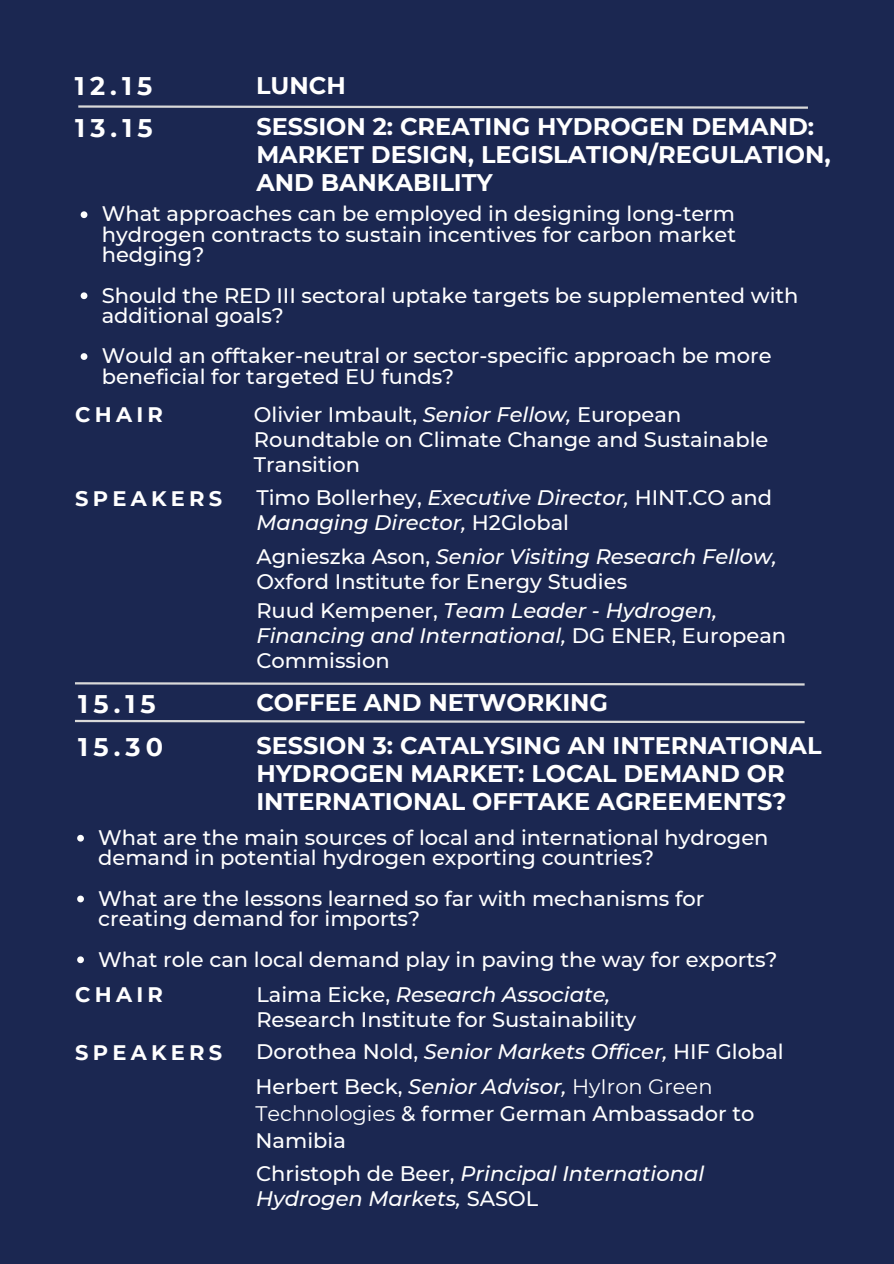
<style>
.page{position:relative;width:894px;height:1264px;background:#fff}
.page>*{position:absolute;margin:0;border:0;box-sizing:border-box;transform-origin:0 0}
.t1{font:700 25.5px "Montserrat";letter-spacing:.2em;color:#fff}
.t2{font:700 24px/28.2px "Montserrat";color:#fff}
.t3{font:500 21px/20.2px "Montserrat";color:#fff}
.t4{font:italic 500 21px/24.8px "Montserrat";color:#fff}
.t5{font:700 21px "Montserrat";letter-spacing:.2em;color:#fff}
.s1{font-style:italic}
.s2{font-style:normal}
.s3{font-weight:400;font-style:normal}
.s4{font-weight:400}
</style>
<div class="page">
<div style="left:0;top:0;width:893px;height:1263px;background:#1b2751"></div>
<svg style="left:81px;top:211px;width:6px;height:7px"></svg>
<svg style="left:81px;top:292px;width:6px;height:7px"></svg>
<svg style="left:81px;top:353px;width:6px;height:7px"></svg>
<svg style="left:75px;top:682px;width:730px;height:4px"></svg>
<svg style="left:75px;top:719px;width:730px;height:5px"></svg>
<svg style="left:77px;top:834px;width:7px;height:7px"></svg>
<svg style="left:77px;top:895px;width:7px;height:7px"></svg>
<svg style="left:77px;top:956px;width:7px;height:7px"></svg>
<svg style="left:78px;top:105px;width:730px;height:4px"></svg>
<p class="t1" style="left:75px;top:70px;width:79px">12.15</p>
<p class="t2" style="left:256px;top:72px;width:91px">LUNCH</p>
<p class="t1" style="left:75px;top:112px;width:79px">13.15</p>
<p class="t2" style="left:256px;top:112px;width:575px">SESSION 2: CREATING HYDROGEN DEMAND:<br>MARKET DESIGN, LEGISLATION/REGULATION,<br>AND BANKABILITY</p>
<p class="t3" style="left:102px;top:204px;width:635px;text-align:justify">What approaches can be employed in designing long-term hydrogen contracts to sustain incentives for carbon market hedging?</p>
<p class="t3" style="left:102px;top:285px;width:698px">Should the RED III sectoral uptake targets be supplemented with additional goals?</p>
<p class="t3" style="left:102px;top:345px;width:671px">Would an offtaker-neutral or sector-specific approach be more beneficial for targeted EU funds?</p>
<p class="t5" style="left:75px;top:402px;width:89px">CHAIR</p>
<p class="t3" style="left:254px;top:402px;width:516px;line-height:24.8px">Olivier Imbault, <span class="s1">Senior Fellow,</span> European<br>Roundtable on Climate Change and Sustainable<br>Transition</p>
<p class="t5" style="left:75px;top:486px;width:148px">SPEAKERS</p>
<p class="t4" style="left:256px;top:485px;width:517px"><span class="s2">Timo Bollerhey,</span> Executive Director, <span class="s2">HINT.CO and<br></span>Managing Director, <span class="s2">H2Global</span></p>
<p class="t3" style="left:256px;top:544px;width:522px;line-height:24.8px">Agnieszka Ason, <span class="s1">Senior Visiting Research Fellow,<br></span>Oxford Institute for Energy Studies</p>
<p class="t4" style="left:256px;top:598px;width:531px"><span class="s2">Ruud Kempener,</span> Team Leader - Hydrogen,<br>Financing and International, <span class="s2">DG ENER, European<br>Commission</span></p>
<p class="t1" style="left:78px;top:688px;width:79px">15.15</p>
<p class="t2" style="left:256px;top:688px;width:353px">COFFEE AND NETWORKING</p>
<p class="t1" style="left:78px;top:731px;width:86px">15.30</p>
<p class="t2" style="left:256px;top:731px;width:566px">SESSION 3: CATALYSING AN INTERNATIONAL<br>HYDROGEN MARKET: LOCAL DEMAND OR<br>INTERNATIONAL OFFTAKE AGREEMENTS?</p>
<p class="t3" style="left:98px;top:827px;width:671px">What are the main sources of local and international hydrogen demand in potential hydrogen exporting countries?</p>
<p class="t3" style="left:98px;top:888px;width:607px">What are the lessons learned so far with mechanisms for creating demand for imports?</p>
<p class="t3" style="left:98px;top:948px;width:680px">What role can local demand play in paving the way for exports?</p>
<p class="t5" style="left:75px;top:981px;width:89px">CHAIR</p>
<p class="t3" style="left:256px;top:981px;width:381px;line-height:24.8px">Laima Eicke, <span class="s1">Research Associate,<br></span>Research Institute for Sustainability</p>
<p class="t5" style="left:75px;top:1039px;width:148px">SPEAKERS</p>
<p class="t4" style="left:255px;top:1034px;width:529px;line-height:34.2px"><span class="s2">Dorothea Nold,</span> Senior Markets Officer, <span class="s2">HIF Global<br>Herbert Beck,</span> Senior Advisor, <span class="s3">HyIron Green</span></p>
<p class="t3" style="left:255px;top:1099px;width:500px;line-height:27px"><span class="s4">Technologies</span> &amp; former German Ambassador to<br>Namibia</p>
<p class="t4" style="left:256px;top:1161px;width:449px"><span class="s2">Christoph de Beer,</span> Principal International<br>Hydrogen Markets, <span class="s2">SASOL</span></p>
</div>
